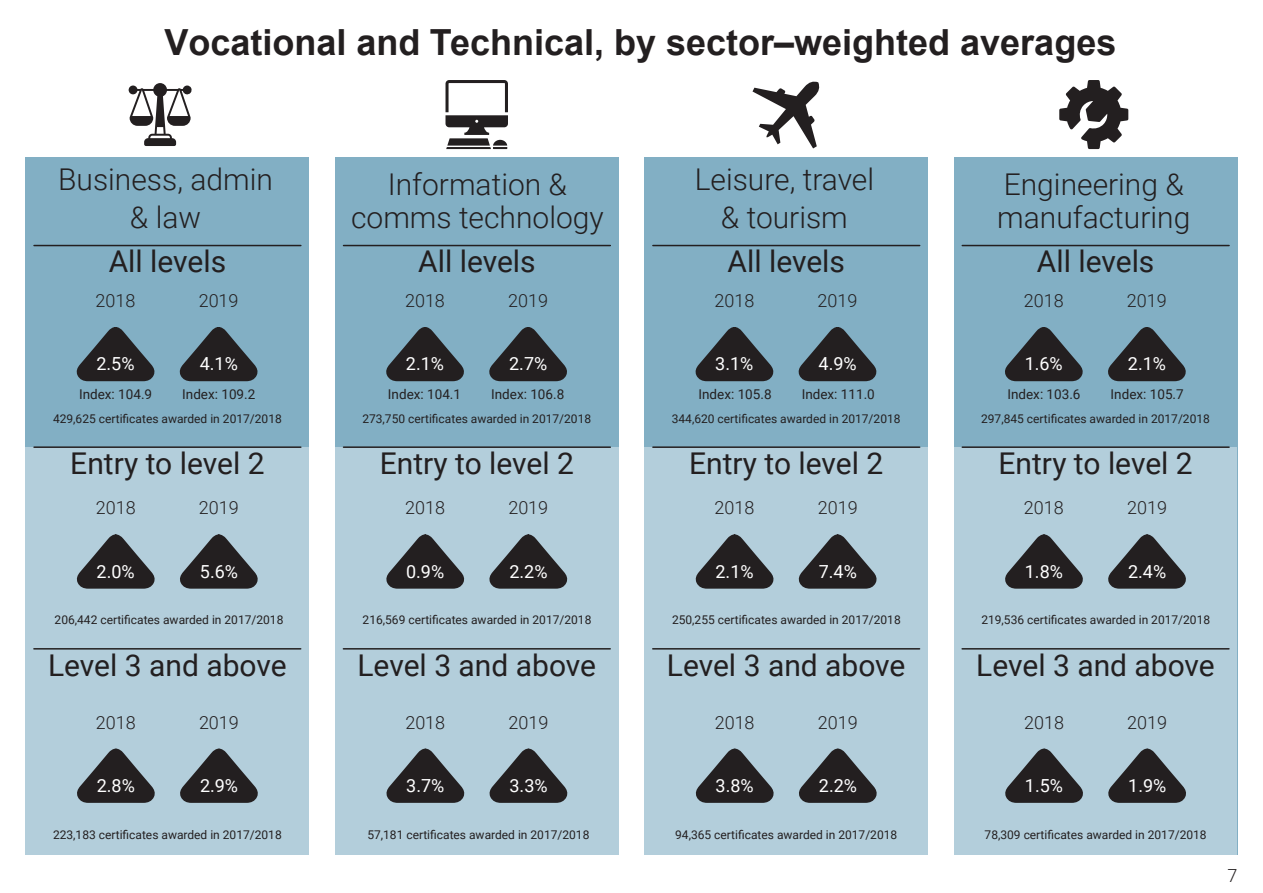
<style>
.page{position:relative;width:1263px;height:893px;background:#fff}
.page>*{position:absolute;margin:0;border:0;box-sizing:border-box;transform-origin:0 0}
.Heading_1_black_-_no{font:700 36px "Arial";color:#231f20}
.Heading_2_black{font:30px "Roboto";color:#231f20}
.Heading_2_-_VTQ_Sect{font:300 30px/33px "Roboto";color:#231f20;text-align:center}
.t1{font:300 18px "Roboto";color:#231f20}
.t2{font:18px "Roboto";color:#fff}
.t3{font:13.5px "Roboto";color:#231f20}
.t4{font:12px "Roboto";color:#231f20}
</style>
<div class="page">
<div style="left:26px;top:157px;width:283px;height:698px;background:#82afc4"></div>
<div style="left:335px;top:157px;width:284px;height:698px;background:#82afc4"></div>
<div style="left:644px;top:157px;width:284px;height:698px;background:#82afc4"></div>
<div style="left:954px;top:157px;width:283px;height:698px;background:#82afc4"></div>
<svg style="left:26px;top:448px;width:1211px;height:407px;background:#b8d1dd"></svg>
<svg style="left:77px;top:327px;width:77px;height:54px"></svg>
<svg style="left:386px;top:327px;width:78px;height:54px"></svg>
<svg style="left:695px;top:327px;width:78px;height:54px"></svg>
<svg style="left:1005px;top:327px;width:78px;height:54px"></svg>
<svg style="left:77px;top:534px;width:78px;height:55px;background:#575f64"></svg>
<svg style="left:386px;top:534px;width:78px;height:55px;background:#575f64"></svg>
<svg style="left:696px;top:534px;width:77px;height:55px;background:#565d63"></svg>
<svg style="left:1005px;top:534px;width:78px;height:55px;background:#575f64"></svg>
<svg style="left:77px;top:749px;width:78px;height:54px;background:#565d62"></svg>
<svg style="left:386px;top:749px;width:78px;height:54px;background:#565d62"></svg>
<svg style="left:696px;top:749px;width:78px;height:54px;background:#565d62"></svg>
<svg style="left:1005px;top:749px;width:78px;height:54px;background:#565d62"></svg>
<svg style="left:180px;top:327px;width:77px;height:54px"></svg>
<svg style="left:489px;top:327px;width:78px;height:54px"></svg>
<svg style="left:799px;top:327px;width:77px;height:54px"></svg>
<svg style="left:1108px;top:327px;width:78px;height:54px"></svg>
<svg style="left:180px;top:534px;width:78px;height:55px;background:#575f64"></svg>
<svg style="left:489px;top:534px;width:78px;height:55px;background:#575f64"></svg>
<svg style="left:799px;top:534px;width:77px;height:55px;background:#565d63"></svg>
<svg style="left:1108px;top:534px;width:78px;height:55px;background:#575f64"></svg>
<svg style="left:180px;top:749px;width:78px;height:54px;background:#565d62"></svg>
<svg style="left:490px;top:749px;width:77px;height:54px;background:#555b61"></svg>
<svg style="left:799px;top:749px;width:78px;height:54px;background:#565d62"></svg>
<svg style="left:1108px;top:749px;width:78px;height:54px;background:#565d62"></svg>
<hr style="left:34px;top:245px;width:267px;height:1px;background:#231f20">
<hr style="left:343px;top:245px;width:267px;height:1px;background:#231f20">
<hr style="left:653px;top:245px;width:267px;height:1px;background:#231f20">
<hr style="left:962px;top:245px;width:267px;height:1px;background:#231f20">
<hr style="left:34px;top:446px;width:267px;height:2px;background:#231f20">
<hr style="left:343px;top:446px;width:267px;height:2px;background:#231f20">
<hr style="left:653px;top:446px;width:267px;height:2px;background:#231f20">
<hr style="left:962px;top:446px;width:267px;height:2px;background:#231f20">
<hr style="left:34px;top:648px;width:267px;height:2px;background:#231f20">
<hr style="left:343px;top:648px;width:267px;height:2px;background:#231f20">
<hr style="left:653px;top:648px;width:266px;height:2px;background:#231f20">
<hr style="left:962px;top:648px;width:267px;height:2px;background:#231f20">
<svg style="left:129px;top:83px;width:63px;height:63px"></svg>
<svg style="left:445px;top:80px;width:63px;height:69px"></svg>
<svg style="left:752px;top:81px;width:68px;height:67px"></svg>
<svg style="left:1059px;top:80px;width:69px;height:69px"></svg>
<p class="Heading_1_black_-_no" style="left:164px;top:17px;width:953px">Vocational and Technical, by sector–weighted averages</p>
<p class="Heading_2_-_VTQ_Sect" style="left:58px;top:162px;width:216px">Business, admin</p>
<p class="Heading_2_-_VTQ_Sect" style="left:130px;top:200px;width:73px">&amp; law</p>
<p class="Heading_2_-_VTQ_Sect" style="left:351px;top:167px;width:254px">Information &amp; comms technology</p>
<p class="Heading_2_-_VTQ_Sect" style="left:695px;top:162px;width:181px">Leisure, travel</p>
<p class="Heading_2_-_VTQ_Sect" style="left:721px;top:200px;width:128px">&amp; tourism</p>
<p class="Heading_2_-_VTQ_Sect" style="left:997px;top:167px;width:195px;text-align:left">Engineering &amp; manufacturing</p>
<p class="Heading_2_black" style="left:109px;top:241px;width:119px">All levels</p>
<p class="Heading_2_black" style="left:418px;top:241px;width:119px">All levels</p>
<p class="Heading_2_black" style="left:727px;top:241px;width:119px">All levels</p>
<p class="Heading_2_black" style="left:1037px;top:241px;width:119px">All levels</p>
<p class="t1" style="left:96px;top:288px;width:41px">2018</p>
<p class="t1" style="left:405px;top:288px;width:41px">2018</p>
<p class="t1" style="left:714px;top:288px;width:41px">2018</p>
<p class="t1" style="left:1024px;top:288px;width:41px">2018</p>
<p class="t1" style="left:199px;top:288px;width:41px">2019</p>
<p class="t1" style="left:508px;top:288px;width:41px">2019</p>
<p class="t1" style="left:817px;top:288px;width:41px">2019</p>
<p class="t1" style="left:1127px;top:288px;width:41px">2019</p>
<p class="t2" style="left:96px;top:351px;width:40px">2.5%</p>
<p class="t2" style="left:406px;top:351px;width:40px">2.1%</p>
<p class="t2" style="left:715px;top:351px;width:40px">3.1%</p>
<p class="t2" style="left:1025px;top:351px;width:40px">1.6%</p>
<p class="t2" style="left:200px;top:351px;width:40px">4.1%</p>
<p class="t2" style="left:509px;top:351px;width:40px">2.7%</p>
<p class="t2" style="left:818px;top:351px;width:40px">4.9%</p>
<p class="t2" style="left:1128px;top:351px;width:40px">2.1%</p>
<p class="t3" style="left:79px;top:384px;width:75px">Index: 104.9</p>
<p class="t3" style="left:182px;top:384px;width:75px">Index: 109.2</p>
<p class="t3" style="left:388px;top:384px;width:75px">Index: 104.1</p>
<p class="t3" style="left:491px;top:384px;width:75px">Index: 106.8</p>
<p class="t3" style="left:698px;top:384px;width:75px">Index: 105.8</p>
<p class="t3" style="left:802px;top:384px;width:75px">Index: 111.0</p>
<p class="t3" style="left:1007px;top:384px;width:75px">Index: 103.6</p>
<p class="t3" style="left:1110px;top:384px;width:75px">Index: 105.7</p>
<p class="t4" style="left:53px;top:410px;width:230px">429,625 certificates awarded in 2017/2018</p>
<p class="t4" style="left:362px;top:410px;width:230px">273,750 certificates awarded in 2017/2018</p>
<p class="t4" style="left:672px;top:410px;width:230px">344,620 certificates awarded in 2017/2018</p>
<p class="t4" style="left:981px;top:410px;width:230px">297,845 certificates awarded in 2017/2018</p>
<p class="Heading_2_black" style="left:70px;top:442px;width:196px">Entry to level 2</p>
<p class="Heading_2_black" style="left:380px;top:442px;width:196px">Entry to level 2</p>
<p class="Heading_2_black" style="left:689px;top:442px;width:196px">Entry to level 2</p>
<p class="Heading_2_black" style="left:998px;top:442px;width:196px">Entry to level 2</p>
<p class="t1" style="left:96px;top:495px;width:41px">2018</p>
<p class="t1" style="left:405px;top:495px;width:41px">2018</p>
<p class="t1" style="left:715px;top:495px;width:41px">2018</p>
<p class="t1" style="left:1024px;top:495px;width:41px">2018</p>
<p class="t1" style="left:199px;top:495px;width:41px">2019</p>
<p class="t1" style="left:508px;top:495px;width:41px">2019</p>
<p class="t1" style="left:818px;top:495px;width:41px">2019</p>
<p class="t1" style="left:1127px;top:495px;width:41px">2019</p>
<p class="t2" style="left:97px;top:559px;width:40px">2.0%</p>
<p class="t2" style="left:406px;top:559px;width:40px">0.9%</p>
<p class="t2" style="left:715px;top:559px;width:40px">2.1%</p>
<p class="t2" style="left:1025px;top:559px;width:40px">1.8%</p>
<p class="t2" style="left:200px;top:559px;width:40px">5.6%</p>
<p class="t2" style="left:509px;top:559px;width:40px">2.2%</p>
<p class="t2" style="left:819px;top:559px;width:40px">7.4%</p>
<p class="t2" style="left:1128px;top:559px;width:40px">2.4%</p>
<p class="t4" style="left:55px;top:611px;width:230px">206,442 certificates awarded in 2017/2018</p>
<p class="t4" style="left:363px;top:611px;width:230px">216,569 certificates awarded in 2017/2018</p>
<p class="t4" style="left:672px;top:611px;width:230px">250,255 certificates awarded in 2017/2018</p>
<p class="t4" style="left:981px;top:611px;width:230px">219,536 certificates awarded in 2017/2018</p>
<p class="Heading_2_black" style="left:48px;top:644px;width:240px">Level 3 and above</p>
<p class="Heading_2_black" style="left:357px;top:644px;width:240px">Level 3 and above</p>
<p class="Heading_2_black" style="left:667px;top:644px;width:240px">Level 3 and above</p>
<p class="Heading_2_black" style="left:976px;top:644px;width:240px">Level 3 and above</p>
<p class="t1" style="left:96px;top:710px;width:41px">2018</p>
<p class="t1" style="left:405px;top:710px;width:41px">2018</p>
<p class="t1" style="left:715px;top:710px;width:41px">2018</p>
<p class="t1" style="left:1024px;top:710px;width:41px">2018</p>
<p class="t1" style="left:199px;top:710px;width:41px">2019</p>
<p class="t1" style="left:508px;top:710px;width:41px">2019</p>
<p class="t1" style="left:818px;top:710px;width:41px">2019</p>
<p class="t1" style="left:1127px;top:710px;width:41px">2019</p>
<p class="t2" style="left:97px;top:773px;width:40px">2.8%</p>
<p class="t2" style="left:406px;top:773px;width:40px">3.7%</p>
<p class="t2" style="left:716px;top:773px;width:40px">3.8%</p>
<p class="t2" style="left:1025px;top:773px;width:40px">1.5%</p>
<p class="t2" style="left:200px;top:773px;width:40px">2.9%</p>
<p class="t2" style="left:509px;top:773px;width:40px">3.3%</p>
<p class="t2" style="left:819px;top:773px;width:40px">2.2%</p>
<p class="t2" style="left:1128px;top:773px;width:40px">1.9%</p>
<p class="t4" style="left:53px;top:827px;width:230px">223,183 certificates awarded in 2017/2018</p>
<p class="t4" style="left:367px;top:827px;width:224px">57,181 certificates awarded in 2017/2018</p>
<p class="t4" style="left:675px;top:827px;width:224px">94,365 certificates awarded in 2017/2018</p>
<p class="t4" style="left:984px;top:827px;width:224px">78,309 certificates awarded in 2017/2018</p>
<h3 class="t1" style="left:1227px;top:863px;width:11px">7</h3>
</div>
